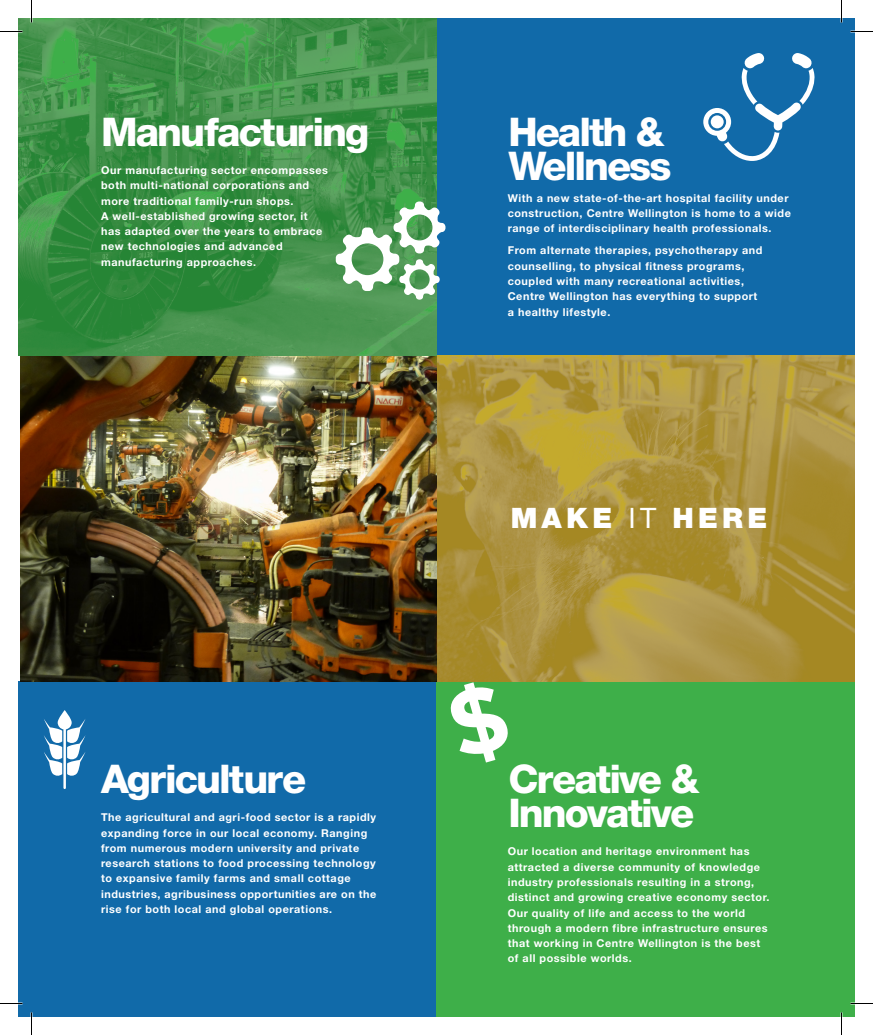
<style>
.page{position:relative;width:873px;height:1035px;background:#fff}
.page>*{position:absolute;margin:0;border:0;box-sizing:border-box;transform-origin:0 0}
.t1{font:800 39.6px/34.5px "Helvetica Neue";letter-spacing:-.05em;color:#fff}
.t2{font:900 28.2px "Helvetica Neue";letter-spacing:.15em;color:#fff}
.t3{font:700 10.8px/15.3px "Helvetica Neue";letter-spacing:.05em;color:#fff}
.s1{font-weight:400}
</style>
<div class="page">
<div style="left:18px;top:681px;width:418px;height:336px;background:#116aa9"></div>
<div style="left:436px;top:18px;width:419px;height:338px;background:#116aa9"></div>
<div style="left:436px;top:681px;width:419px;height:336px;background:#3eaf49"></div>
<img style="left:21px;top:356px;width:834px;height:325px">
<img style="left:18px;top:18px;width:418px;height:338px">
<svg style="left:44px;top:710px;width:42px;height:79px"></svg>
<svg style="left:703px;top:53px;width:112px;height:108px"></svg>
<svg style="left:336px;top:202px;width:110px;height:98px"></svg>
<svg style="left:450px;top:682px;width:58px;height:81px"></svg>
<svg style="left:0;top:31px;width:22px;height:1px"></svg>
<svg style="left:850px;top:31px;width:23px;height:1px"></svg>
<svg style="left:0;top:1003px;width:22px;height:1px"></svg>
<svg style="left:850px;top:1003px;width:23px;height:1px"></svg>
<svg style="left:31px;top:0;width:1px;height:22px"></svg>
<svg style="left:31px;top:1012px;width:1px;height:23px"></svg>
<svg style="left:841px;top:0;width:1px;height:22px"></svg>
<svg style="left:841px;top:1012px;width:1px;height:23px"></svg>
<p class="t1" style="left:101px;top:114px;width:270px">Manufacturing</p>
<p class="t3" style="left:101px;top:162px;width:228px">Our manufacturing sector encompasses both multi-national corporations and more traditional family-run shops.<br>A well-established growing sector, it has adapted over the years to embrace new technologies and advanced manufacturing approaches.</p>
<p class="t1" style="left:101px;top:761px;width:207px">Agriculture</p>
<p class="t3" style="left:101px;top:810px;width:277px">The agricultural and agri-food sector is a rapidly expanding force in our local economy. Ranging from numerous modern university and private research stations to food processing technology to expansive family farms and small cottage industries, agribusiness opportunities are on the rise for both local and global operations.</p>
<p class="t1" style="left:508px;top:114px;width:165px">Health &amp;<br>Wellness</p>
<p class="t3" style="left:508px;top:190px;width:285px">With a new state-of-the-art hospital facility under construction, Centre Wellington is home to a wide range of interdisciplinary health professionals.</p>
<p class="t3" style="left:508px;top:243px;width:256px">From alternate therapies, psychotherapy and counselling, to physical fitness programs, coupled with many recreational activities, Centre Wellington has everything to support a healthy lifestyle.</p>
<p class="t2" style="left:511px;top:501px;width:258px">MAKE <span class="s1">IT</span> HERE</p>
<p class="t1" style="left:508px;top:761px;width:192px">Creative &amp;</p>
<p class="t1" style="left:508px;top:796px;width:187px">Innovative</p>
<p class="t3" style="left:508px;top:844px;width:263px">Our location and heritage environment has attracted a diverse community of knowledge industry professionals resulting in a strong, distinct and growing creative economy sector.<br>Our quality of life and access to the world through a modern fibre infrastructure ensures that working in Centre Wellington is the best of all possible worlds.</p>
</div>
